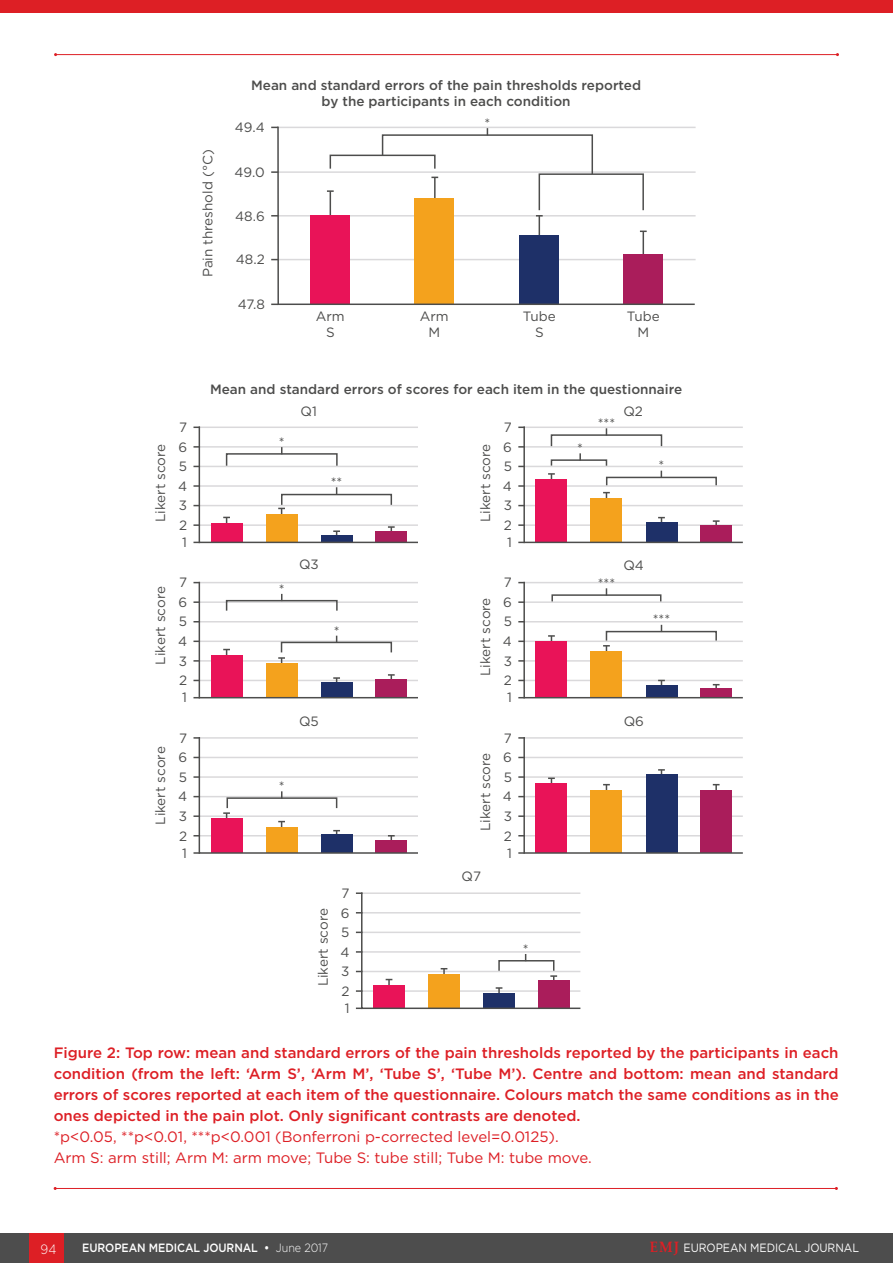
<style>
.page{position:relative;width:893px;height:1263px;background:#fff}
.page>*{position:absolute;margin:0;border:0;box-sizing:border-box;transform-origin:0 0}
.t1{font:500 15px/21px "Gotham";color:#dd1f25;text-align:justify}
.t2{font:15px/21px "Gotham";color:#dd1f25}
.t3{font:13.5px/19.5px "Gotham";color:#4d4d4c;text-align:justify}
.t4{font:500 13.5px/16.2px "Gotham";color:#4d4d4c;text-align:center}
.t5{font:300 13.5px "Gotham";color:#fff;scale:.9 1}
.t6{font:500 12px "Gotham";letter-spacing:-.005em;color:#fff;scale:.9 1}
.t7{font:12px "Gotham";letter-spacing:-.005em;color:#fff;scale:.9 1}
.s1{font-weight:300}
.s2{font-family:"Palatino Linotype";font-weight:700;font-size:15px;color:#dd1f25}
</style>
<div class="page">
<div style="left:0;top:1233px;width:893px;height:30px;background:#4d4d4d"></div>
<div style="left:30px;top:1233px;width:34px;height:30px;background:#dd1f25"></div>
<div style="left:0;top:0;width:893px;height:12px;background:#dd1f25"></div>
<hr style="left:56px;top:54px;width:781px;height:1px;background:#dd1f25">
<hr style="left:55px;top:1188px;width:781px;height:1px;background:#dd1f25">
<svg style="left:518px;top:737px;width:225px;height:117px"></svg>
<svg style="left:193px;top:737px;width:225px;height:117px"></svg>
<svg style="left:193px;top:581px;width:225px;height:118px"></svg>
<svg style="left:518px;top:581px;width:225px;height:118px"></svg>
<svg style="left:276px;top:126px;width:420px;height:180px"></svg>
<div style="left:330px;top:155px;width:106px;height:14px;border:2px solid #4d4d4c"></div>
<div style="left:539px;top:173px;width:105px;height:38px;border:2px solid #4d4d4c"></div>
<svg style="left:381px;top:128px;width:213px;height:50px"></svg>
<svg style="left:193px;top:426px;width:225px;height:118px"></svg>
<svg style="left:518px;top:426px;width:225px;height:118px"></svg>
<svg style="left:356px;top:892px;width:225px;height:118px"></svg>
<p class="t4" style="left:251px;top:78px;width:391px">Mean and standard errors of the pain thresholds reported by the participants in each condition</p>
<p class="t3" style="left:199px;top:277px;width:129px;rotate:-90deg">Pain threshold (°C)</p>
<p class="t3" style="left:235px;top:119px;width:31px">49.4</p>
<p class="t3" style="left:235px;top:163px;width:32px">49.0</p>
<p class="t3" style="left:235px;top:207px;width:31px">48.6</p>
<p class="t3" style="left:236px;top:251px;width:30px">48.2</p>
<p class="t3" style="left:238px;top:295px;width:29px">47.8</p>
<p class="t3" style="left:484px;top:114px;width:7px">*</p>
<p class="t3" style="left:316px;top:309px;width:30px;line-height:16.2px;text-align:center">Arm<br>S</p>
<p class="t3" style="left:420px;top:309px;width:30px;line-height:16.2px;text-align:center">Arm<br>M</p>
<p class="t3" style="left:523px;top:309px;width:34px;line-height:16.2px;text-align:center">Tube<br>S</p>
<p class="t3" style="left:627px;top:309px;width:34px;line-height:16.2px;text-align:center">Tube<br>M</p>
<p class="t3" style="left:152px;top:522px;width:80px;rotate:-90deg">Likert score</p>
<p class="t3" style="left:152px;top:664px;width:80px;rotate:-90deg">Likert score</p>
<p class="t3" style="left:152px;top:825px;width:80px;rotate:-90deg">Likert score</p>
<p class="t3" style="left:178px;top:418px;width:11px">7<br>6<br>5<br>4<br>3<br>2</p>
<p class="t3" style="left:182px;top:534px;width:6px">1</p>
<p class="t3" style="left:178px;top:574px;width:11px">7<br>6<br>5<br>4<br>3<br>2</p>
<p class="t3" style="left:182px;top:689px;width:6px">1</p>
<p class="t3" style="left:178px;top:729px;width:11px">7<br>6<br>5<br>4<br>3<br>2</p>
<p class="t3" style="left:182px;top:844px;width:6px">1</p>
<p class="t4" style="left:210px;top:382px;width:474px">Mean and standard errors of scores for each item in the questionnaire</p>
<p class="t3" style="left:301px;top:402px;width:18px">Q1</p>
<p class="t3" style="left:623px;top:402px;width:21px">Q2</p>
<p class="t3" style="left:279px;top:433px;width:7px">*</p>
<p class="t3" style="left:331px;top:473px;width:13px">**</p>
<p class="t3" style="left:279px;top:580px;width:7px">*</p>
<p class="t3" style="left:299px;top:556px;width:21px">Q3</p>
<p class="t3" style="left:334px;top:622px;width:7px">*</p>
<p class="t3" style="left:299px;top:712px;width:21px">Q5</p>
<p class="t3" style="left:279px;top:778px;width:7px">*</p>
<p class="t3" style="left:314px;top:986px;width:80px;rotate:-90deg">Likert score</p>
<p class="t3" style="left:340px;top:884px;width:11px">7<br>6<br>5<br>4<br>3<br>2</p>
<p class="t3" style="left:345px;top:999px;width:6px">1</p>
<p class="t3" style="left:477px;top:522px;width:80px;rotate:-90deg">Likert score</p>
<p class="t3" style="left:477px;top:676px;width:80px;rotate:-90deg">Likert score</p>
<p class="t3" style="left:477px;top:831px;width:80px;rotate:-90deg">Likert score</p>
<p class="t3" style="left:462px;top:867px;width:21px">Q7</p>
<p class="t3" style="left:503px;top:418px;width:11px">7<br>6<br>5<br>4<br>3<br>2</p>
<p class="t3" style="left:507px;top:534px;width:6px">1</p>
<p class="t3" style="left:503px;top:574px;width:11px">7<br>6<br>5<br>4<br>3<br>2</p>
<p class="t3" style="left:507px;top:689px;width:6px">1</p>
<p class="t3" style="left:503px;top:729px;width:11px">7<br>6<br>5<br>4<br>3<br>2</p>
<p class="t3" style="left:507px;top:844px;width:6px">1</p>
<p class="t3" style="left:523px;top:940px;width:7px">*</p>
<p class="t3" style="left:577px;top:439px;width:7px">*</p>
<p class="t3" style="left:598px;top:414px;width:19px">***</p>
<p class="t3" style="left:658px;top:457px;width:7px">*</p>
<p class="t3" style="left:598px;top:574px;width:19px">***</p>
<p class="t3" style="left:623px;top:556px;width:22px">Q4</p>
<p class="t3" style="left:653px;top:611px;width:19px">***</p>
<p class="t3" style="left:624px;top:712px;width:22px">Q6</p>
<p class="t1" style="left:54px;top:1043px;width:787px">Figure 2: Top row: mean and standard errors of the pain thresholds reported by the participants in each condition (from the left: ‘Arm S’, ‘Arm M’, ‘Tube S’, ‘Tube M’). Centre and bottom: mean and standard errors of scores reported at each item of the questionnaire. Colours match the same conditions as in the ones depicted in the pain plot. Only significant contrasts are denoted.</p>
<p class="t2" style="left:54px;top:1127px;width:540px">*p&lt;0.05, **p&lt;0.01, ***p&lt;0.001 (Bonferroni p-corrected level=0.0125).<br>Arm S: arm still; Arm M: arm move; Tube S: tube still; Tube M: tube move.</p>
<p class="t5" style="left:41px;top:1244px;width:19px">94</p>
<p class="t6" style="left:82px;top:1243px;width:275px">EUROPEAN MEDICAL JOURNAL • <span class="s1">June 2017</span></p>
<p class="t7" style="left:650px;top:1243px;width:234px"><span class="s2">EMJ</span> EUROPEAN MEDICAL JOURNAL</p>
</div>
